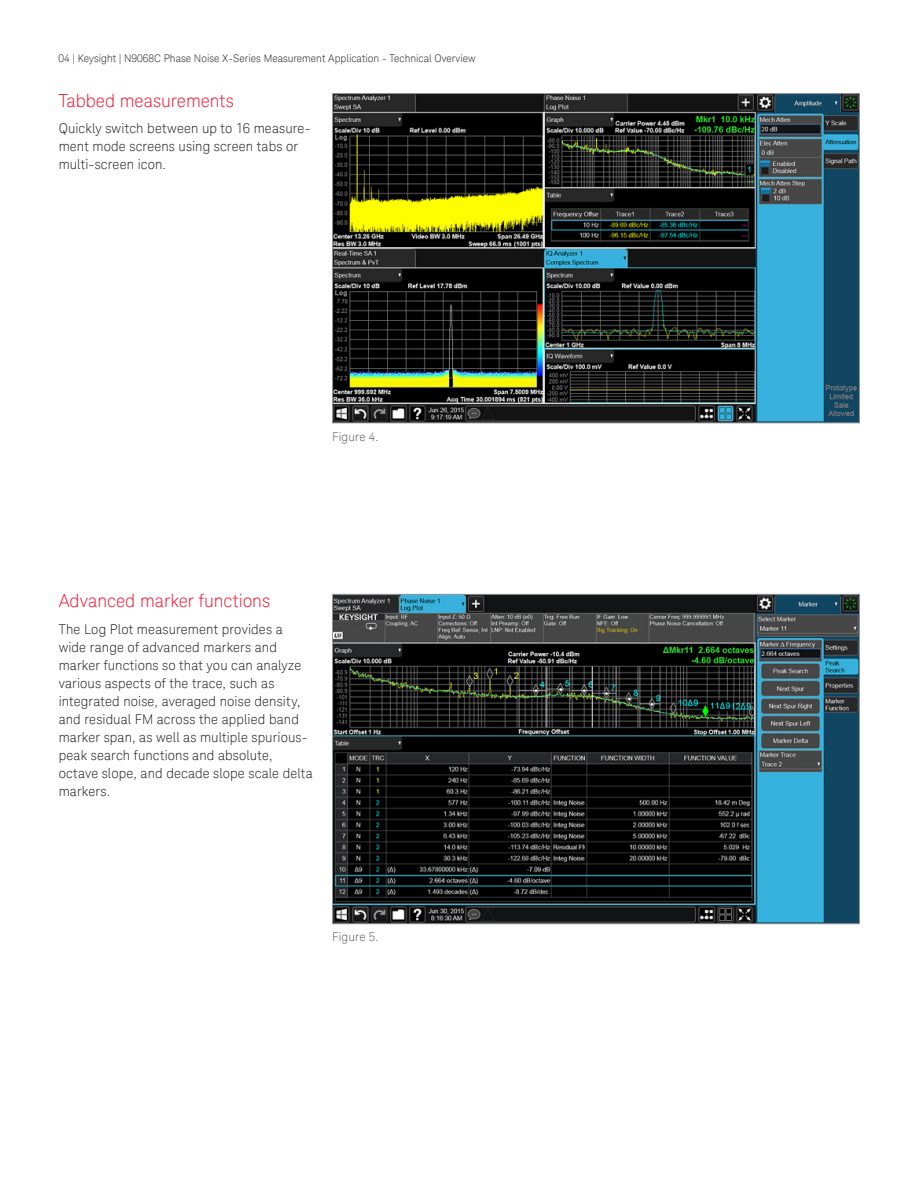
<style>
.page{position:relative;width:918px;height:1188px;background:#fff}
.page>*{position:absolute;margin:0;border:0;box-sizing:border-box;transform-origin:0 0}
.K_Heading_2{font:300 18px "Keysight Sans";letter-spacing:-.005em;color:#ed1a36}
.K_Heading_2-2{font:300 13.5px/18px "Keysight Sans";letter-spacing:.01em;color:#231f20}
.K_Diagrams_and_Figur{font:300 12px "Keysight Sans";letter-spacing:.01em;color:#57585a}
.t1{font:300 10.5px "Keysight Sans";color:#231f20}
</style>
<div class="page">
<img style="left:334px;top:95px;width:524px;height:326px">
<img style="left:334px;top:596px;width:524px;height:326px">
<p class="t1" style="left:59px;top:52px;width:419px">04 | Keysight | N9068C Phase Noise X-Series Measurement Application - Technical Overview</p>
<p class="K_Heading_2" style="left:59px;top:90px;width:177px">Tabbed measurements</p>
<p class="K_Heading_2-2" style="left:59px;top:120px;width:254px">Quickly switch between up to 16 measure&shy;ment mode screens using screen tabs or multi-screen icon.</p>
<p class="K_Diagrams_and_Figur" style="left:332px;top:429px;width:48px">Figure 4.</p>
<p class="K_Heading_2" style="left:59px;top:590px;width:213px">Advanced marker functions</p>
<p class="K_Heading_2-2" style="left:59px;top:620px;width:256px">The Log Plot measurement provides a wide range of advanced markers and marker functions so that you can analyze various aspects of the trace, such as integrated noise, averaged noise density, and residual FM across the applied band marker span, as well as multiple spurious&shy;peak search functions and absolute, octave slope, and decade slope scale delta markers.</p>
<p class="K_Diagrams_and_Figur" style="left:332px;top:930px;width:48px">Figure 5.</p>
</div>
